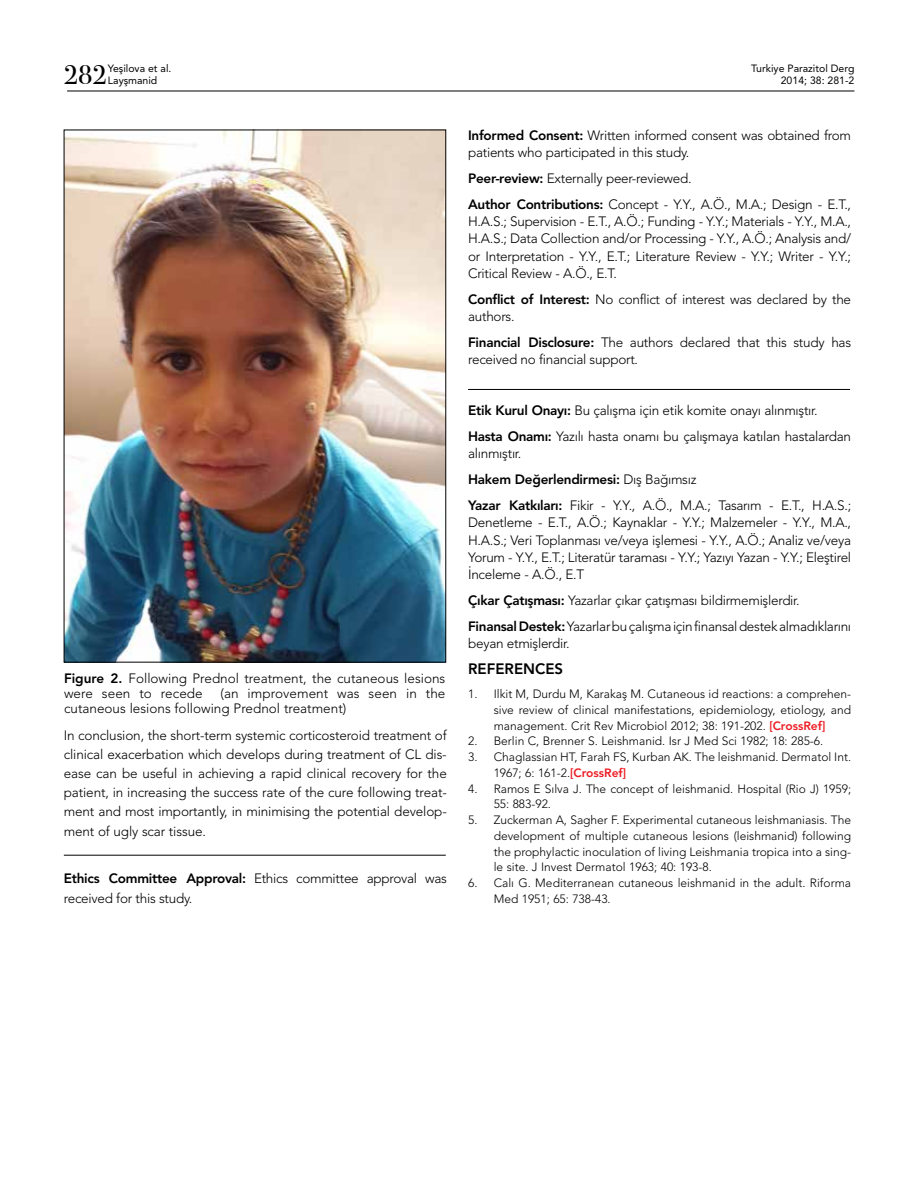
<style>
.page{position:relative;width:915px;height:1191px;background:#fff}
.page>*{position:absolute;margin:0;border:0;box-sizing:border-box;transform-origin:0 0}
.t1{font:27px "Bodoni Svty Two ITCTT Book";color:#000}
.t2{font:800 15px "Avenir LT Std";color:#000}
.t3{font:300 13.5px/17.2px "Avenir LT Std";letter-spacing:-.02em;color:#000}
.t4{font:300 13.5px/15px "Avenir LT Std";color:#000}
.t5{font:300 12px/15.8px "Avenir LT Std";color:#000}
.t6{font:10.5px/12.8px "Avenir LT Std";color:#000;text-align:right}
.s1{font-weight:800}
.s2{font-weight:800;color:#ed1d24}
</style>
<div class="page">
<hr style="left:64px;top:855px;width:381px;height:1px;background:#000">
<hr style="left:468px;top:389px;width:381px;height:1px;background:#000">
<hr style="left:67px;top:91px;width:787px;height:1px;background:#000">
<img style="left:66px;top:132px;width:378px;height:528px">
<p class="t6" style="left:108px;top:62px;width:65px">Yeşilova et al.</p>
<h1 class="t1" style="left:64px;top:53px;width:45px">282</h1>
<p class="t6" style="left:108px;top:74px;width:51px">Layşmanid</p>
<p class="t4" style="left:64px;top:670px;width:382px"><span class="s1">Figure 2.</span> Following Prednol treatment, the cutaneous lesions were seen to recede</p>
<p class="t4" style="left:64px;top:685px;width:383px;text-indent:156px">(an improvement was seen in the cutaneous lesions following Prednol treatment)</p>
<p class="t3" style="left:64px;top:726px;width:384px;line-height:19.2px;text-align:justify">In conclusion, the short-term systemic corticosteroid treatment of clinical exacerbation which develops during treatment of CL dis&shy;ease can be useful in achieving a rapid clinical recovery for the patient, in increasing the success rate of the cure following treat&shy;ment and most importantly, in minimising the potential develop&shy;ment of ugly scar tissue.</p>
<p class="t3" style="left:64px;top:869px;width:384px;line-height:19.5px"><span class="s1">Ethics Committee Approval:</span> Ethics committee approval was received for this study.</p>
<p class="t6" style="left:751px;top:62px;width:105px">Turkiye Parazitol Derg<br>2014; 38: 281-2</p>
<p class="t3" style="left:468px;top:127px;width:384px"><span class="s1">Informed Consent:</span> Written informed consent was obtained from patients who participated in this study.</p>
<p class="t3" style="left:468px;top:165px;width:384px;line-height:25.8px"><span class="s1">Peer-review:</span> Externally peer-reviewed.<br><span class="s1">Author Contributions:</span> Concept - Y.Y., A.Ö., M.A.; Design - E.T.,</p>
<p class="t3" style="left:468px;top:213px;width:384px;text-align:justify">H.A.S.; Supervision - E.T., A.Ö.; Funding - Y.Y.; Materials - Y.Y., M.A., H.A.S.; Data Collection and/or Processing - Y.Y., A.Ö.; Analysis and/ or Interpretation - Y.Y., E.T.; Literature Review - Y.Y.; Writer - Y.Y.; Critical Review - A.Ö., E.T.</p>
<p class="t3" style="left:468px;top:290px;width:384px"><span class="s1">Conflict of Interest:</span> No conflict of interest was declared by the authors.</p>
<p class="t3" style="left:468px;top:333px;width:384px"><span class="s1">Financial Disclosure:</span> The authors declared that this study has received no financial support.</p>
<p class="t3" style="left:468px;top:398px;width:384px;line-height:25.8px"><span class="s1">Etik Kurul Onayı:</span> Bu çalışma için etik komite onayı alınmıştır.<br><span class="s1">Hasta Onamı:</span> Yazılı hasta onamı bu çalışmaya katılan hastalardan</p>
<p class="t3" style="left:468px;top:441px;width:384px;line-height:25.8px">alınmıştır.<br><span class="s1">Hakem Değerlendirmesi:</span> Dış Bağımsız<br><span class="s1">Yazar Katkıları:</span> Fikir - Y.Y., A.Ö., M.A.; Tasarım - E.T., H.A.S.;</p>
<p class="t3" style="left:468px;top:514px;width:384px;text-align:justify">Denetleme - E.T., A.Ö.; Kaynaklar - Y.Y.; Malzemeler - Y.Y., M.A., H.A.S.; Veri Toplanması ve/veya işlemesi - Y.Y., A.Ö.; Analiz ve/veya Yorum - Y.Y., E.T.; Literatür taraması - Y.Y.; Yazıyı Yazan - Y.Y.; Eleştirel İnceleme - A.Ö., E.T</p>
<p class="t3" style="left:468px;top:587px;width:384px;line-height:25.8px"><span class="s1">Çıkar Çatışması:</span> Yazarlar çıkar çatışması bildirmemişlerdir.<br><span class="s1">Finansal Destek:</span> Yazarlar bu çalışma için finansal destek almadıklarını</p>
<p class="t3" style="left:468px;top:634px;width:103px">beyan etmişlerdir.</p>
<p class="t2" style="left:468px;top:659px;width:96px">REFERENCES</p>
<p class="t5" style="left:493px;top:686px;width:359px;text-align:justify;text-indent:-26px">1. Ilkit M, Durdu M, Karakaş M. Cutaneous id reactions: a comprehen&shy;sive review of clinical manifestations, epidemiology, etiology, and management. Crit Rev Microbiol 2012; 38: 191-202. <span class="s2">[CrossRef]</span></p>
<p class="t5" style="left:468px;top:733px;width:356px">2. Berlin C, Brenner S. Leishmanid. Isr J Med Sci 1982; 18: 285-6.</p>
<p class="t5" style="left:493px;top:749px;width:359px;text-indent:-26px">3. Chaglassian HT, Farah FS, Kurban AK. The leishmanid. Dermatol Int.<br>1967; 6: 161-2.<span class="s2">[CrossRef]</span></p>
<p class="t5" style="left:493px;top:780px;width:359px;text-indent:-26px">4. Ramos E Sılva J. The concept of leishmanid. Hospital (Rio J) 1959;<br>55: 883-92.</p>
<p class="t5" style="left:493px;top:812px;width:359px;text-align:justify;text-indent:-26px">5. Zuckerman A, Sagher F. Experimental cutaneous leishmaniasis. The development of multiple cutaneous lesions (leishmanid) following the prophylactic inoculation of living Leishmania tropica into a sing&shy;le site. J Invest Dermatol 1963; 40: 193-8.</p>
<p class="t5" style="left:493px;top:875px;width:359px;text-indent:-26px">6. Calı G. Mediterranean cutaneous leishmanid in the adult. Riforma<br>Med 1951; 65: 738-43.</p>
</div>
